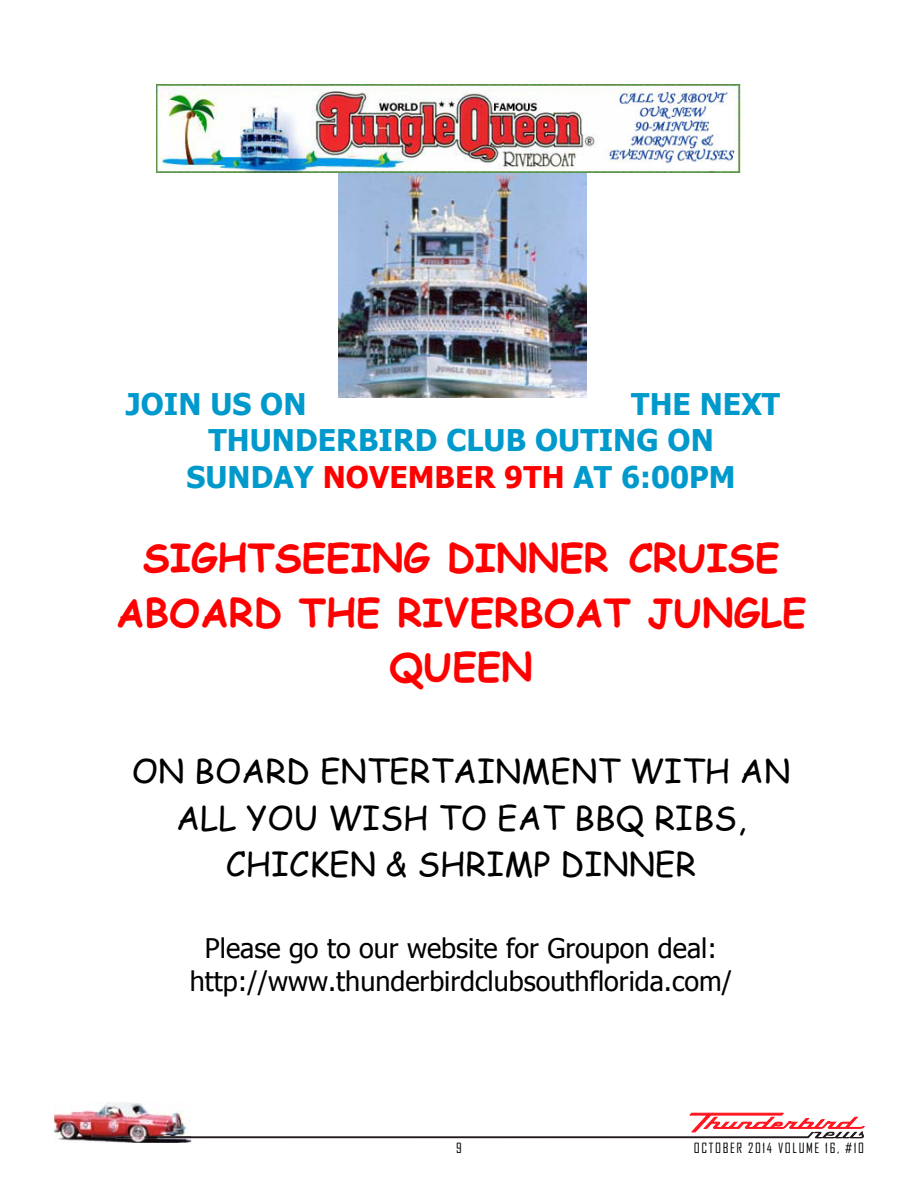
<style>
.page{position:relative;width:918px;height:1188px;background:#fff}
.page>*{position:absolute;margin:0;border:0;box-sizing:border-box;transform-origin:0 0}
.t1{font:700 38.85px/54.3px "Comic Sans MS";color:#f00;text-align:center}
.t2{font:32.7px/46px "Comic Sans MS";letter-spacing:.005em;color:#000;text-align:center}
.t3{font:700 29.85px "Tahoma";letter-spacing:.005em;color:#09c}
.t4{font:27px/32.7px "Tahoma";color:#000;text-align:center}
.t5{font:13.5px "Agency FB";letter-spacing:.12em;color:#000}
.s1{color:#f00}
</style>
<div class="page">
<img style="left:338px;top:173px;width:248px;height:225px">
<img style="left:157px;top:85px;width:584px;height:88px">
<svg style="left:191px;top:1113px;width:674px;height:25px"></svg>
<img style="left:54px;top:1102px;width:137px;height:41px">
<img style="left:116px;top:1136px;width:75px;height:2px">
<p class="t3" style="left:126px;top:383px;width:182px">JOIN US ON</p>
<p class="t3" style="left:631px;top:383px;width:150px">THE NEXT</p>
<p class="t3" style="left:208px;top:419px;width:507px">THUNDERBIRD CLUB OUTING ON</p>
<p class="t3" style="left:186px;top:456px;width:551px">SUNDAY <span class="s1">NOVEMBER 9TH</span> AT 6:00PM</p>
<h1 class="t1" style="left:116px;top:530px;width:692px">SIGHTSEEING DINNER CRUISE<br>ABOARD THE RIVERBOAT JUNGLE<br>QUEEN</h1>
<p class="t2" style="left:132px;top:748px;width:660px">ON BOARD ENTERTAINMENT WITH AN<br>ALL YOU WISH TO EAT BBQ RIBS,<br>CHICKEN &amp; SHRIMP DINNER</p>
<p class="t4" style="left:190px;top:931px;width:544px">Please go to our website for Groupon deal: http://www.thunderbirdclubsouthflorida.com/</p>
<p class="t5" style="left:456px;top:1140px;width:7px">9</p>
<p class="t5" style="left:694px;top:1140px;width:172px">OCTOBER 2014 VOLUME 16, #10</p>
</div>
